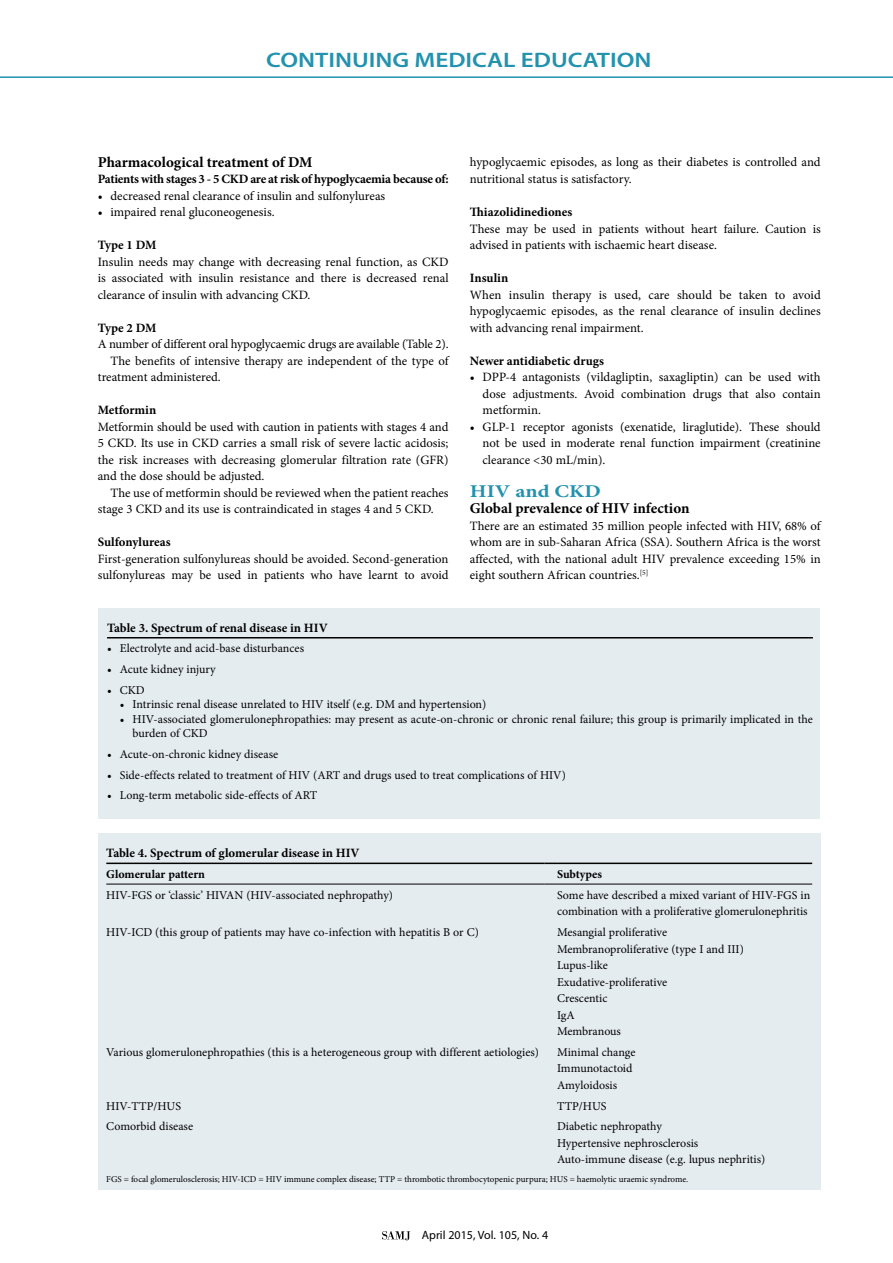
<style>
.page{position:relative;width:893px;height:1263px;background:#fff}
.page>*{position:absolute;margin:0;border:0;box-sizing:border-box;transform-origin:0 0}
.t1{font:600 21px "Myriad Pro";color:#2292ae;scale:1.2 1}
.t2{font:700 18px "Minion Pro";color:#2292ae;scale:1.2 1}
.t3{font:700 15px "Minion Pro";color:#000}
.t4{font:12.75px/16.5px "Minion Pro";color:#000;text-align:justify}
.t5{font:700 12.75px "Minion Pro";letter-spacing:-.005em;color:#000}
.t6{font:12px/16.5px "Minion Pro";color:#000}
.t7{font:700 12px "Minion Pro";color:#000}
.t8{font:12px "Myriad Pro";color:#000}
.t9{font:9px "Minion Pro";color:#000}
</style>
<div class="page">
<hr style="left:0;top:76px;width:893px;height:2px;background:#2292ae">
<svg style="left:382px;top:1231px;width:28px;height:9px"></svg>
<div style="left:99px;top:608px;width:721px;height:210px;background:#e5ecf0"></div>
<hr style="left:107px;top:637px;width:706px;height:1px;background:#000">
<div style="left:98px;top:833px;width:723px;height:357px;background:#e5ecf0"></div>
<hr style="left:106px;top:862px;width:438px;height:2px;background:#000">
<svg style="left:544px;top:862px;width:13px;height:2px"></svg>
<hr style="left:557px;top:862px;width:255px;height:2px;background:#000">
<hr style="left:106px;top:884px;width:438px;height:1px;background:#000">
<svg style="left:544px;top:884px;width:13px;height:1px"></svg>
<hr style="left:557px;top:884px;width:255px;height:1px;background:#000">
<h1 class="t1" style="left:266px;top:47px;width:323px">CONTINUING MEDICAL EDUCATION</h1>
<p class="t3" style="left:98px;top:151px;width:216px">Pharmacological treatment of DM</p>
<p class="t5" style="left:98px;top:170px;width:352px">Patients with stages 3 - 5 CKD are at risk of hypoglycaemia because of:</p>
<p class="t4" style="left:98px;top:187px;width:289px">• decreased renal clearance of insulin and sulfonylureas</p>
<p class="t4" style="left:98px;top:204px;width:178px">• impaired renal gluconeogenesis.</p>
<p class="t5" style="left:98px;top:236px;width:60px">Type 1 DM</p>
<p class="t4" style="left:98px;top:253px;width:352px">Insulin needs may change with decreasing renal function, as CKD is associated with insulin resistance and there is decreased renal clearance of insulin with advancing CKD.</p>
<p class="t5" style="left:98px;top:318px;width:60px">Type 2 DM</p>
<p class="t4" style="left:98px;top:336px;width:352px">A number of different oral hypoglycaemic drugs are available (Table 2).</p>
<p class="t4" style="left:111px;top:352px;width:340px">The benefits of intensive therapy are independent of the type of</p>
<p class="t4" style="left:98px;top:369px;width:124px">treatment administered.</p>
<p class="t5" style="left:98px;top:401px;width:60px">Metformin</p>
<p class="t4" style="left:98px;top:418px;width:352px">Metformin should be used with caution in patients with stages 4 and 5 CKD. Its use in CKD carries a small risk of severe lactic acidosis; the risk increases with decreasing glomerular filtration rate (GFR) and the dose should be adjusted.</p>
<p class="t4" style="left:98px;top:484px;width:352px;text-indent:13px">The use of metformin should be reviewed when the patient reaches stage 3 CKD and its use is contraindicated in stages 4 and 5 CKD.</p>
<p class="t5" style="left:98px;top:533px;width:74px">Sulfonylureas</p>
<p class="t4" style="left:98px;top:550px;width:352px">First-generation sulfonylureas should be avoided. Second-generation sulfonylureas may be used in patients who have learnt to avoid</p>
<p class="t4" style="left:470px;top:154px;width:352px">hypoglycaemic episodes, as long as their diabetes is controlled and nutritional status is satisfactory.</p>
<p class="t5" style="left:470px;top:203px;width:104px">Thiazolidinediones</p>
<p class="t4" style="left:470px;top:220px;width:352px">These may be used in patients without heart failure. Caution is advised in patients with ischaemic heart disease.</p>
<p class="t5" style="left:470px;top:269px;width:40px">Insulin</p>
<p class="t4" style="left:470px;top:286px;width:352px">When insulin therapy is used, care should be taken to avoid hypoglycaemic episodes, as the renal clearance of insulin declines with advancing renal impairment.</p>
<p class="t5" style="left:470px;top:351px;width:136px">Newer antidiabetic drugs</p>
<p class="t4" style="left:483px;top:369px;width:340px;text-indent:-13px">• DPP-4 antagonists (vildagliptin, saxagliptin) can be used with dose adjustments. Avoid combination drugs that also contain metformin.</p>
<p class="t4" style="left:483px;top:418px;width:340px;text-indent:-13px">• GLP-1 receptor agonists (exenatide, liraglutide). These should not be used in moderate renal function impairment (creatinine clearance &lt;30 mL/min).</p>
<h2 class="t2" style="left:470px;top:478px;width:111px">HIV and CKD</h2>
<p class="t3" style="left:470px;top:498px;width:221px">Global prevalence of HIV infection</p>
<p class="t4" style="left:470px;top:517px;width:352px">There are an estimated 35 million people infected with HIV, 68% of whom are in sub-Saharan Africa (SSA). Southern Africa is the worst affected, with the national adult HIV prevalence exceeding 15% in eight southern African countries.<sup>[5]</sup></p>
<p class="t5" style="left:107px;top:619px;width:222px">Table 3. Spectrum of renal disease in HIV</p>
<p class="t6" style="left:107px;top:640px;width:199px">• Electrolyte and acid-base disturbances</p>
<p class="t6" style="left:107px;top:661px;width:110px">• Acute kidney injury</p>
<p class="t6" style="left:107px;top:682px;width:39px">• CKD</p>
<p class="t6" style="left:120px;top:696px;width:368px">• Intrinsic renal disease unrelated to HIV itself (e.g. DM and hypertension)</p>
<p class="t6" style="left:133px;top:712px;width:682px;line-height:14.4px;text-indent:-13px">• HIV-associated glomerulonephropathies: may present as acute-on-chronic or chronic renal failure; this group is primarily implicated in the burden of CKD</p>
<p class="t6" style="left:107px;top:746px;width:173px">• Acute-on-chronic kidney disease</p>
<p class="t6" style="left:107px;top:766px;width:460px">• Side-effects related to treatment of HIV (ART and drugs used to treat complications of HIV)</p>
<p class="t6" style="left:107px;top:787px;width:212px">• Long-term metabolic side-effects of ART</p>
<p class="t5" style="left:106px;top:844px;width:255px">Table 4. Spectrum of glomerular disease in HIV</p>
<p class="t7" style="left:106px;top:866px;width:100px">Glomerular pattern</p>
<p class="t7" style="left:557px;top:866px;width:47px">Subtypes</p>
<p class="t6" style="left:106px;top:887px;width:288px">HIV-FGS or ‘classic’ HIVAN (HIV-associated nephropathy)</p>
<p class="t6" style="left:557px;top:887px;width:255px">Some have described a mixed variant of HIV-FGS in combination with a proliferative glomerulonephritis</p>
<p class="t6" style="left:106px;top:924px;width:374px">HIV-ICD (this group of patients may have co-infection with hepatitis B or C)</p>
<p class="t6" style="left:557px;top:924px;width:188px">Mesangial proliferative<br>Membranoproliferative (type I and III)<br>Lupus-like<br>Exudative-proliferative<br>Crescentic<br>IgA<br>Membranous</p>
<p class="t6" style="left:106px;top:1044px;width:434px">Various glomerulonephropathies (this is a heterogeneous group with different aetiologies)</p>
<p class="t6" style="left:557px;top:1044px;width:80px">Minimal change<br>Immunotactoid<br>Amyloidosis</p>
<p class="t6" style="left:106px;top:1097px;width:76px">HIV-TTP/HUS</p>
<p class="t6" style="left:557px;top:1097px;width:51px">TTP/HUS</p>
<p class="t6" style="left:106px;top:1118px;width:88px">Comorbid disease</p>
<p class="t6" style="left:557px;top:1118px;width:210px">Diabetic nephropathy<br>Hypertensive nephrosclerosis<br>Auto-immune disease (e.g. lupus nephritis)</p>
<p class="t9" style="left:106px;top:1173px;width:583px">FGS = focal glomerulosclerosis; HIV-ICD = HIV immune complex disease; TTP = thrombotic thrombocytopenic purpura; HUS = haemolytic uraemic syndrome.</p>
<p class="t8" style="left:422px;top:1228px;width:128px">April 2015, Vol. 105, No. 4</p>
</div>
